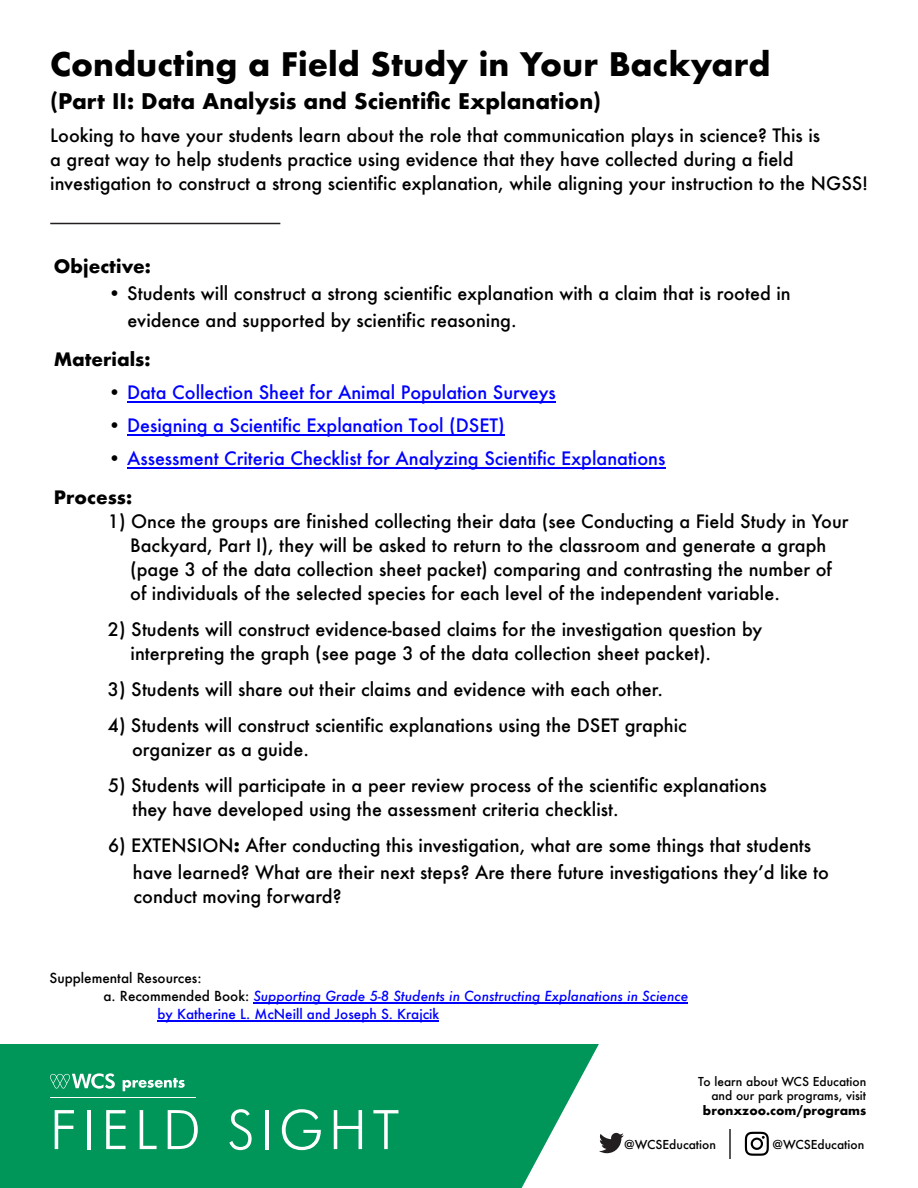
<style>
.page{position:relative;width:918px;height:1188px;background:#fff}
.page>*{position:absolute;margin:0;border:0;box-sizing:border-box;transform-origin:0 0}
.t1{font:700 31.5px "Futura";color:#000}
.t2{font:700 21px "Futura";color:#000}
.t3{font:500 18px/24px "Futura";color:#000}
.t4{font:500 18px/39px "Futura";color:#00f}
.t5{font:700 18px "Futura";color:#000}
.t6{font:italic 500 13.5px "Futura";color:#00f}
.t7{font:500 13.5px "Futura";color:#00f}
.t8{font:500 13.5px "Futura";color:#000}
.t9{font:500 12px/14.4px "Futura";color:#000;text-align:right}
.t10{font:700 12px "Futura";color:#000}
.s1{color:#000}
.s2{font-weight:700;color:#000}
.s3{font-weight:700}
.s4{font-style:normal;color:#000}
</style>
<div class="page">
<hr style="left:50px;top:223px;width:230px;height:1px;background:#231f20">
<svg style="left:0;top:1044px;width:599px;height:144px;background:#129c65"></svg>
<svg style="left:599px;top:1133px;width:25px;height:20px"></svg>
<svg style="left:745px;top:1132px;width:24px;height:24px"></svg>
<hr style="left:729px;top:1129px;width:2px;height:30px;background:#231f20">
<svg style="left:55px;top:1110px;width:19px;height:39px"></svg>
<hr style="left:87px;top:1110px;width:4px;height:39px;background:#fff">
<svg style="left:106px;top:1110px;width:20px;height:39px"></svg>
<svg style="left:140px;top:1110px;width:17px;height:39px"></svg>
<svg style="left:168px;top:1110px;width:30px;height:39px"></svg>
<svg style="left:229px;top:1109px;width:23px;height:41px"></svg>
<hr style="left:265px;top:1110px;width:4px;height:39px;background:#fff">
<svg style="left:282px;top:1109px;width:39px;height:41px"></svg>
<svg style="left:334px;top:1110px;width:28px;height:39px"></svg>
<svg style="left:373px;top:1110px;width:25px;height:39px"></svg>
<svg style="left:123px;top:1078px;width:62px;height:13px"></svg>
<hr style="left:50px;top:1097px;width:145px;height:1px;background:#fff">
<svg style="left:50px;top:1073px;width:65px;height:16px"></svg>
<hr style="left:127px;top:402px;width:429px;height:1px;background:#00f">
<hr style="left:127px;top:435px;width:378px;height:1px;background:#00f">
<hr style="left:127px;top:468px;width:538px;height:1px;background:#00f">
<hr style="left:253px;top:1002px;width:435px;height:2px;background:#00f">
<hr style="left:158px;top:1020px;width:281px;height:2px;background:#00f">
<h1 class="t1" style="left:50px;top:41px;width:722px">Conducting a Field Study in Your Backyard</h1>
<p class="t2" style="left:50px;top:86px;width:553px">(Part II: Data Analysis and Scientific Explanation)</p>
<p class="t3" style="left:50px;top:123px;width:820px">Looking to have your students learn about the role that communication plays in science? This is<br>a great way to help students practice using evidence that they have collected during a field investigation to construct a strong scientific explanation, while aligning your instruction to the NGSS!</p>
<p class="t5" style="left:54px;top:254px;width:98px">Objective:</p>
<p class="t3" style="left:128px;top:280px;width:665px;line-height:27px;text-indent:-20px">• Students will construct a strong scientific explanation with a claim that is rooted in evidence and supported by scientific reasoning.</p>
<p class="t5" style="left:54px;top:347px;width:98px">Materials:</p>
<p class="t4" style="left:108px;top:373px;width:449px"><span class="s1">•</span> Data Collection Sheet for Animal Population Surveys</p>
<p class="t4" style="left:108px;top:406px;width:398px"><span class="s1">•</span> Designing a Scientific Explanation Tool (DSET)</p>
<p class="t4" style="left:54px;top:439px;width:613px;text-indent:54px"><span class="s1">•</span> Assessment Criteria Checklist for Analyzing Scientific Explanations<br><span class="s2">Process:</span></p>
<p class="t3" style="left:130px;top:509px;width:720px;text-indent:-22px">1) Once the groups are finished collecting their data (see Conducting a Field Study in Your Backyard, Part I), they will be asked to return to the classroom and generate a graph (page 3 of the data collection sheet packet) comparing and contrasting the number of of individuals of the selected species for each level of the independent variable.</p>
<p class="t3" style="left:131px;top:617px;width:633px;text-indent:-23px">2) Students will construct evidence-based claims for the investigation question by interpreting the graph (see page 3 of the data collection sheet packet).</p>
<p class="t3" style="left:108px;top:677px;width:557px">3) Students will share out their claims and evidence with each other.</p>
<p class="t3" style="left:132px;top:713px;width:556px;text-indent:-24px">4) Students will construct scientific explanations using the DSET graphic organizer as a guide.</p>
<p class="t3" style="left:132px;top:773px;width:636px;text-indent:-24px">5) Students will participate in a peer review process of the scientific explanations they have developed using the assessment criteria checklist.</p>
<p class="t3" style="left:133px;top:832px;width:698px;line-height:27px;text-indent:-25px">6) EXTENSION<span class="s3">:</span> After conducting this investigation, what are some things that students have learned? What are their next steps? Are there future investigations theyʼd like to</p>
<p class="t3" style="left:134px;top:884px;width:209px">conduct moving forward?</p>
<p class="t8" style="left:50px;top:969px;width:154px">Supplemental Resources:</p>
<p class="t6" style="left:104px;top:987px;width:586px"><span class="s4">a. Recommended Book:</span> Supporting Grade 5-8 Students in Constructing Explanations in Science</p>
<p class="t7" style="left:158px;top:1005px;width:283px">by Katherine L. McNeill and Joseph S. Krajcik</p>
<p class="t9" style="left:698px;top:1074px;width:169px">To learn about WCS Education and our park programs, visit</p>
<p class="t10" style="left:703px;top:1102px;width:165px">bronxzoo.com/programs</p>
<p class="t9" style="left:624px;top:1137px;width:93px">@WCSEducation</p>
<p class="t9" style="left:772px;top:1137px;width:93px">@WCSEducation</p>
</div>
